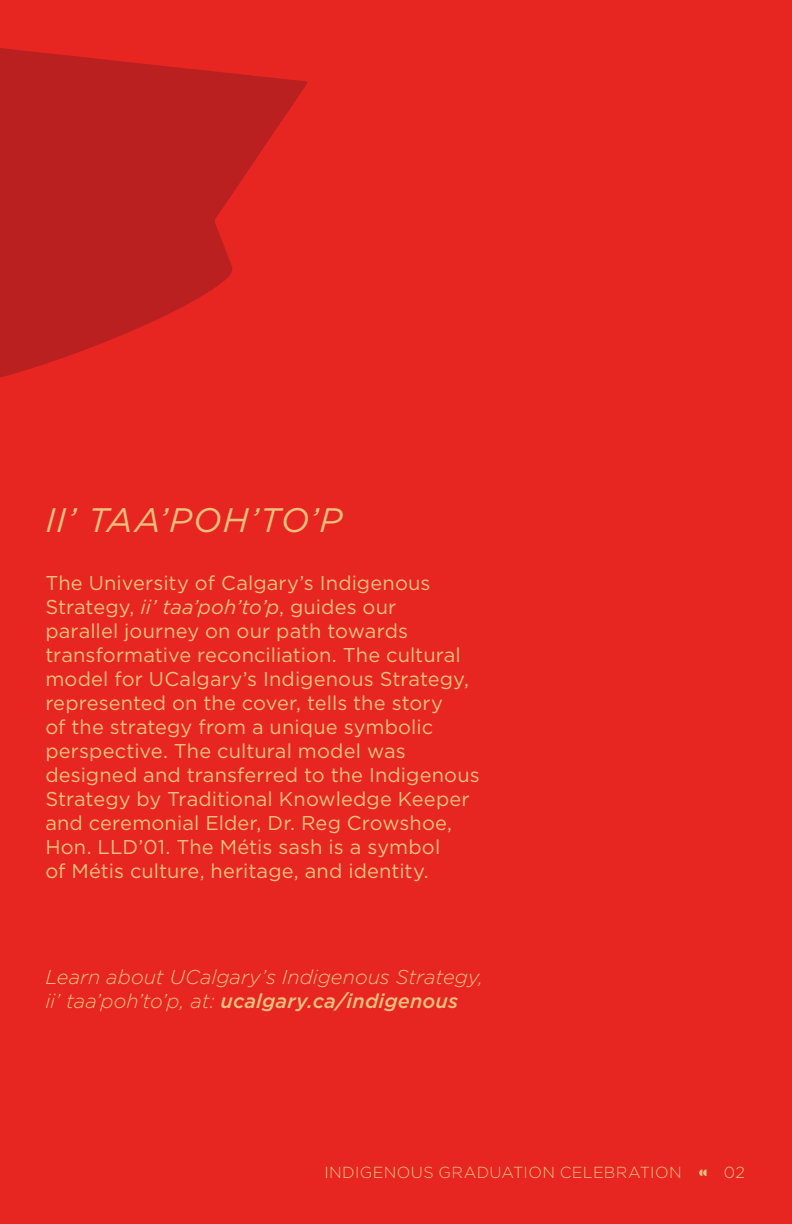
<style>
.page{position:relative;width:792px;height:1224px;background:#e72621}
.page>*{position:absolute;margin:0;border:0;box-sizing:border-box;transform-origin:0 0}
.t1{font:italic 34px "Gotham";letter-spacing:.03em;color:#ecbf7e}
.t2{font:20px/24px "Gotham";letter-spacing:.005em;color:#ecbf7e}
.t3{font:italic 300 20px/24px "Gotham";color:#ecbf7e}
.t4{font:300 16px "Gotham";letter-spacing:.025em;color:#ecbf7e}
.s1{font-style:italic}
.s2{font-weight:500}
</style>
<div class="page">
<svg style="left:699px;top:1169px;width:8px;height:7px"></svg>
<svg style="left:0;top:48px;width:307px;height:330px;fill:#ba201f"></svg>
<p class="t1" style="left:45px;top:498px;width:298px">II’ TAA’POH’TO’P</p>
<p class="t2" style="left:45px;top:570px;width:436px">The University of Calgary’s Indigenous Strategy, <span class="s1">ii’ taa’poh’to’p</span>, guides our<br>parallel journey on our path towards transformative reconciliation. The cultural model for UCalgary’s Indigenous Strategy, represented on the cover, tells the story<br>of the strategy from a unique symbolic perspective. The cultural model was designed and transferred to the Indigenous Strategy by Traditional Knowledge Keeper and ceremonial Elder, Dr. Reg Crowshoe, Hon. LLD’01. The Métis sash is a symbol<br>of Métis culture, heritage, and identity.</p>
<p class="t3" style="left:45px;top:965px;width:439px">Learn about UCalgary’s Indigenous Strategy, ii’ taa’poh’to’p, at: <span class="s2">ucalgary.ca/indigenous</span></p>
<p class="t4" style="left:324px;top:1163px;width:359px">INDIGENOUS GRADUATION CELEBRATION</p>
<p class="t4" style="left:724px;top:1163px;width:22px">02</p>
</div>
